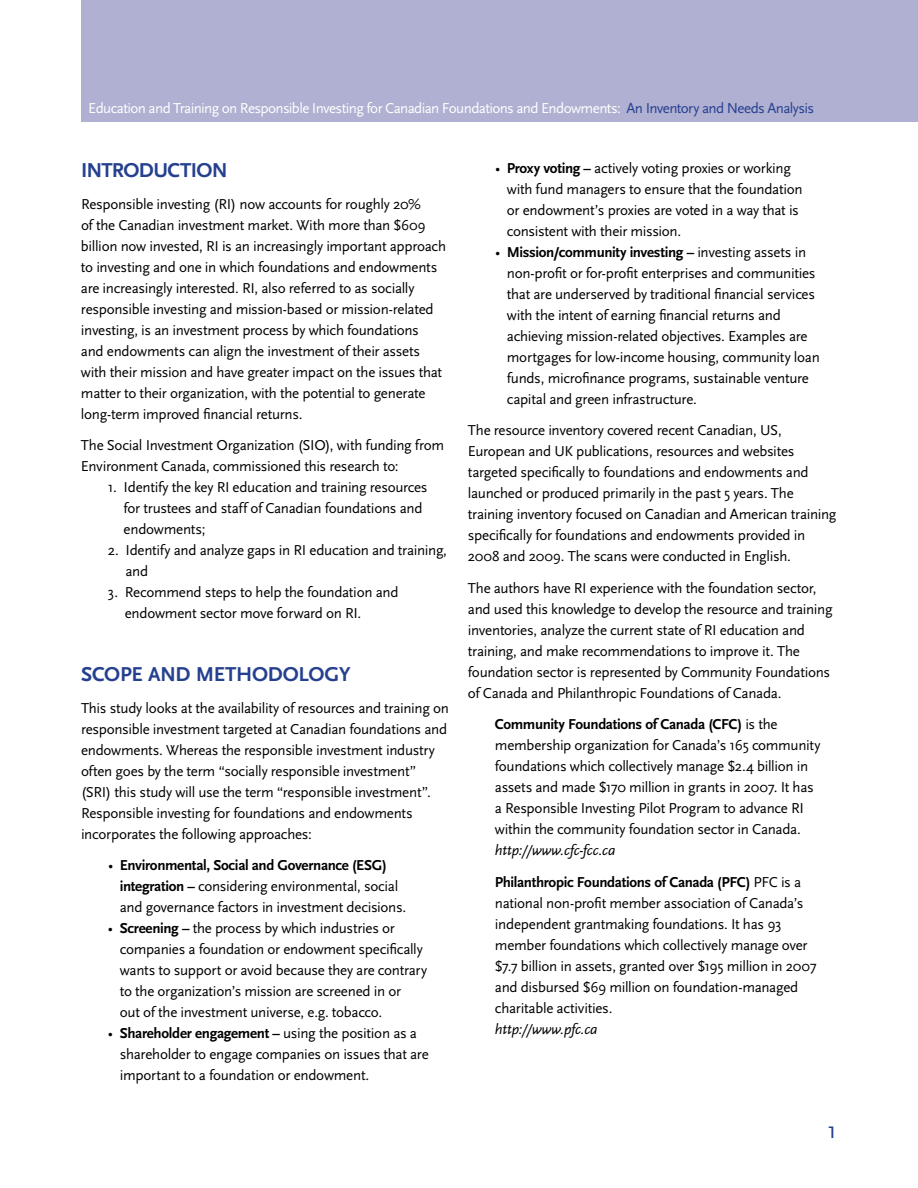
<style>
.page{position:relative;width:918px;height:1188px;background:#fff}
.page>*{position:absolute;margin:0;border:0;box-sizing:border-box;transform-origin:0 0}
.t1{font:24px "Scala Sans";color:#25408f}
.t2{font:700 21px "Scala Sans";letter-spacing:-.015em;color:#25408f}
.t3{font:15px/21px "Scala Sans";letter-spacing:-.02em;color:#000}
.t4{font:15px "Scala Sans";letter-spacing:-.04em;color:#fff}
.t5{font:700 15px/31.5px "Scala Sans";letter-spacing:-.02em;color:#000}
.t6{font:italic 15px "Scala Sans";letter-spacing:-.005em;color:#000}
.s1{color:#25408f}
.s2{font-weight:700}
.s3{font-weight:400;font-style:italic}
.s4{font-weight:400}
</style>
<div class="page">
<div style="left:81px;top:0;width:837px;height:122px;background:#b0b0d2"></div>
<p class="t4" style="left:88px;top:99px;width:727px">Education and Training on Responsible Investing for Canadian Foundations and Endowments: <span class="s1">An Inventory and Needs Analysis</span></p>
<h2 class="t2" style="left:81px;top:158px;width:148px">Introduction</h2>
<p class="t3" style="left:81px;top:193px;width:367px">Responsible investing (RI) now accounts for roughly 20%<br>of the Canadian investment market. With more than $609 billion now invested, RI is an increasingly important approach to investing and one in which foundations and endowments are increasingly interested. RI, also referred to as socially responsible investing and mission-based or mission-related investing, is an investment process by which foundations<br>and endowments can align the investment of their assets with their mission and have greater impact on the issues that matter to their organization, with the potential to generate long-term improved financial returns.</p>
<p class="t3" style="left:81px;top:435px;width:365px">The Social Investment Organization (SIO), with funding from<br>Environment Canada, commissioned this research to:</p>
<p class="t3" style="left:124px;top:477px;width:306px;text-indent:-16px">1. Identify the key RI education and training resources for trustees and staff of Canadian foundations and endowments;</p>
<p class="t3" style="left:126px;top:540px;width:323px;text-indent:-18px">2. Identify and analyze gaps in RI education and training, and</p>
<p class="t3" style="left:125px;top:582px;width:275px;text-indent:-17px">3. Recommend steps to help the foundation and endowment sector move forward on RI.</p>
<h2 class="t2" style="left:81px;top:662px;width:271px">Scope and Methodology</h2>
<p class="t3" style="left:81px;top:697px;width:369px">This study looks at the availability of resources and training on responsible investment targeted at Canadian foundations and endowments. Whereas the responsible investment industry often goes by the term “socially responsible investment” (SRI) this study will use the term “responsible investment”.<br>Responsible investing for foundations and endowments incorporates the following approaches:</p>
<p class="t3" style="left:120px;top:855px;width:288px;text-indent:-12px">• <span class="s2">Environmental, Social and Governance (ESG) integration –</span> considering environmental, social and governance factors in investment decisions.</p>
<p class="t3" style="left:120px;top:918px;width:309px;text-indent:-12px">• <span class="s2">Screening –</span> the process by which industries or companies a foundation or endowment specifically wants to support or avoid because they are contrary to the organization’s mission are screened in or<br>out of the investment universe, e.g. tobacco.</p>
<p class="t3" style="left:120px;top:1023px;width:310px;text-indent:-12px">• <span class="s2">Shareholder engagement –</span> using the position as a shareholder to engage companies on issues that are important to a foundation or endowment.</p>
<p class="t3" style="left:507px;top:158px;width:297px;text-indent:-12px">• <span class="s2">Proxy voting –</span> actively voting proxies or working with fund managers to ensure that the foundation or endowment’s proxies are voted in a way that is consistent with their mission.</p>
<p class="t3" style="left:507px;top:242px;width:315px;text-indent:-12px">• <span class="s2">Mission/community investing –</span> investing assets in non-profit or for-profit enterprises and communities that are underserved by traditional financial services with the intent of earning financial returns and achieving mission-related objectives. Examples are mortgages for low-income housing, community loan funds, microfinance programs, sustainable venture capital and green infrastructure.</p>
<p class="t3" style="left:468px;top:420px;width:370px">The resource inventory covered recent Canadian, U S, European and U K publications, resources and websites targeted specifically to foundations and endowments and launched or produced primarily in the past 5 years. The training inventory focused on Canadian and American training specifically for foundations and endowments provided in 2008 and 2009. The scans were conducted in English.</p>
<p class="t3" style="left:468px;top:578px;width:366px">The authors have RI experience with the foundation sector, and used this knowledge to develop the resource and training inventories, analyze the current state of RI education and training, and make recommendations to improve it. The foundation sector is represented by Community Foundations of Canada and Philanthropic Foundations of Canada.</p>
<p class="t3" style="left:495px;top:714px;width:327px"><span class="s2">Community Foundations ofCanada (CFC)</span> is the membership organization for Canada’s 165 community foundations which collectively manage $2.4 billion in assets and made $170 million in grants in 2007. It has a Responsible Investing Pilot Program to advance RI within the community foundation sector in Canada.</p>
<p class="t5" style="left:495px;top:835px;width:308px"><span class="s3">http://www.cfc-fcc.ca<br></span>Philanthropic Foundations ofCanada (PFC) <span class="s4">PFC is a</span></p>
<p class="t3" style="left:495px;top:893px;width:323px">national non-profit member association of Canada’s independent grantmaking foundations. It has 93 member foundations which collectively manage over $7.7 billion in assets, granted over $195 million in 2007 and disbursed $69 million on foundation-managed charitable activities.</p>
<p class="t6" style="left:495px;top:1020px;width:104px">http://www.pfc.ca</p>
<h1 class="t1" style="left:828px;top:1116px;width:11px">1</h1>
</div>
